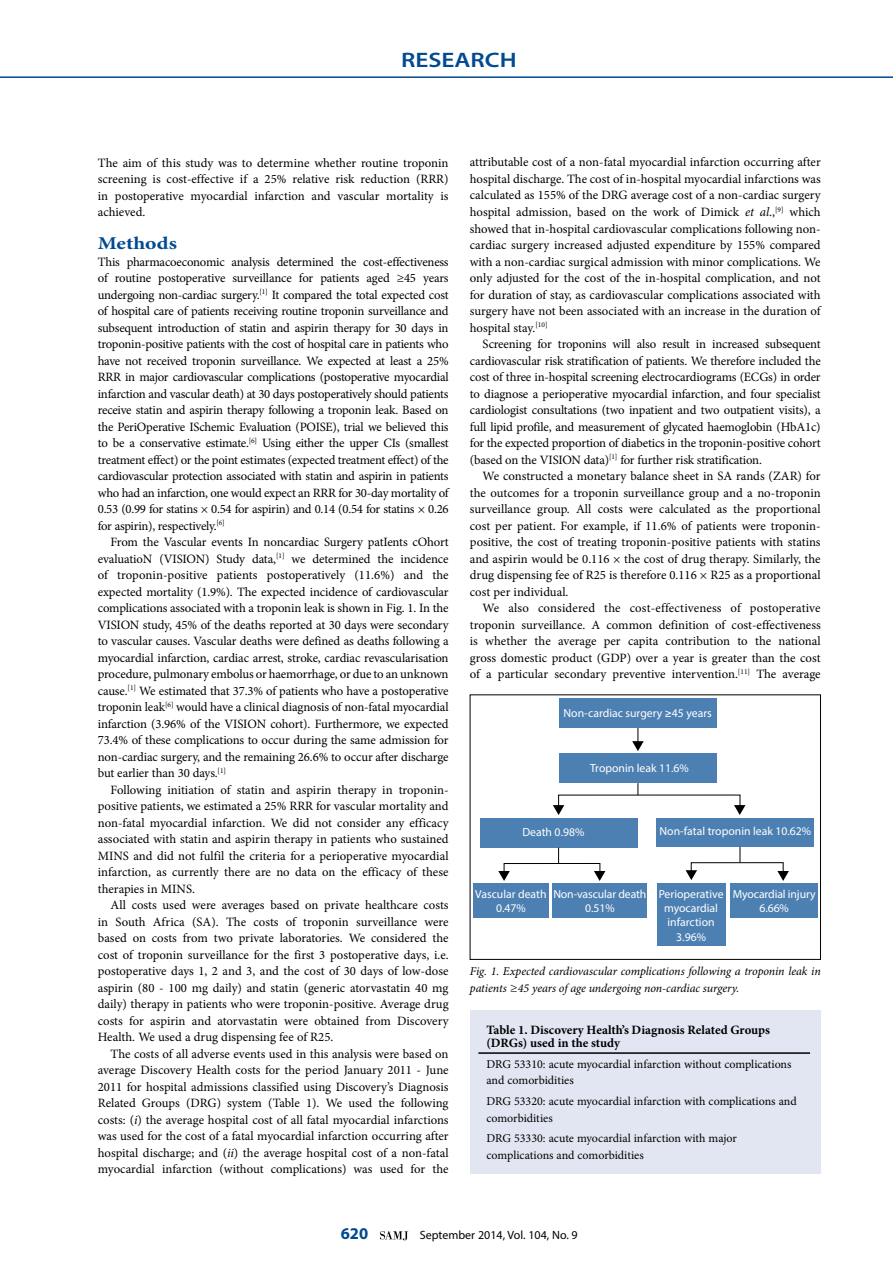
<style>
.page{position:relative;width:893px;height:1263px;background:#fff}
.page>*{position:absolute;margin:0;border:0;box-sizing:border-box;transform-origin:0 0}
.t1{font:600 21px "Myriad Pro";color:#004a91;scale:1.2 1}
.t2{font:700 18px "Minion Pro";color:#004a91;scale:1.2 1}
.t3{font:700 16.5px "Myriad Pro";color:#004a91}
.t4{font:12.75px/16.5px "Minion Pro";letter-spacing:-.005em;color:#000;text-align:justify}
.t5{font:700 12.75px/13.5px "Minion Pro";color:#000}
.t6{font:12px/16.5px "Minion Pro";color:#000}
.t7{font:italic 12px/16.5px "Minion Pro";letter-spacing:-.005em;color:#000}
.t8{font:12px "Myriad Pro";color:#000}
.t9{font:11.7px/14.1px "Myriad Pro";color:#fff;text-align:center}
.s1{font-style:italic}
.s2{font-weight:600}
</style>
<div class="page">
<hr style="left:0;top:76px;width:893px;height:2px;background:#004a91">
<svg style="left:380px;top:1231px;width:28px;height:9px"></svg>
<div style="left:470px;top:1010px;width:351px;height:163px;background:#e2e6f2"></div>
<hr style="left:478px;top:1052px;width:332px;height:2px;background:#000">
<div style="left:559px;top:698px;width:158px;height:30px;background:#4d80b2"></div>
<div style="left:559px;top:753px;width:158px;height:30px;background:#4d80b2"></div>
<div style="left:480px;top:818px;width:157px;height:30px;background:#4d80b2"></div>
<div style="left:473px;top:883px;width:76px;height:35px;background:#4d80b2"></div>
<div style="left:552px;top:883px;width:95px;height:35px;background:#4d80b2"></div>
<div style="left:656px;top:818px;width:158px;height:29px;background:#4d80b2"></div>
<div style="left:657px;top:883px;width:68px;height:63px;background:#4d80b2"></div>
<div style="left:731px;top:883px;width:87px;height:35px;background:#4d80b2"></div>
<svg style="left:632px;top:728px;width:12px;height:23px"></svg>
<svg style="left:734px;top:805px;width:11px;height:10px"></svg>
<svg style="left:553px;top:805px;width:11px;height:10px"></svg>
<svg style="left:637px;top:783px;width:1px;height:12px"></svg>
<div style="left:504px;top:863px;width:96px;height:16px;border:1px solid #000"></div>
<svg style="left:498px;top:871px;width:12px;height:10px"></svg>
<svg style="left:594px;top:871px;width:11px;height:10px"></svg>
<svg style="left:558px;top:848px;width:1px;height:15px"></svg>
<div style="left:691px;top:862px;width:93px;height:16px;border:1px solid #000"></div>
<svg style="left:686px;top:870px;width:11px;height:10px"></svg>
<svg style="left:777px;top:871px;width:12px;height:10px"></svg>
<svg style="left:739px;top:847px;width:1px;height:16px"></svg>
<h1 class="t1" style="left:401px;top:47px;width:98px">RESEARCH</h1>
<p class="t4" style="left:98px;top:154px;width:352px">The aim of this study was to determine whether routine troponin screening is cost-effective if a 25% relative risk reduction (RRR) in postoperative myocardial infarction and vascular mortality is achieved.</p>
<h2 class="t2" style="left:98px;top:231px;width:67px">Methods</h2>
<p class="t4" style="left:98px;top:253px;width:352px">This pharmacoeconomic analysis determined the cost-effectiveness of routine postoperative surveillance for patients aged ≥45 years undergoing non-cardiac surgery.<sup>[1]</sup> It compared the total expected cost of hospital care of patients receiving routine troponin surveillance and subsequent introduction of statin and aspirin therapy for 30 days in troponin-positive patients with the cost of hospital care in patients who have not received troponin surveillance. We expected at least a 25% RRR in major cardiovascular complications (postoperative myocardial infarction and vascular death) at 30 days postoperatively should patients receive statin and aspirin therapy following a troponin leak. Based on the PeriOperative ISchemic Evaluation (POISE), trial we believed this to be a conservative estimate.<sup>[6]</sup> Using either the upper CIs (smallest treatment effect) or the point estimates (expected treatment effect) of the cardiovascular protection associated with statin and aspirin in patients who had an infarction, one would expect an RRR for 30-day mortality of 0.53 (0.99 for statins × 0.54 for aspirin) and 0.14 (0.54 for statins × 0.26 for aspirin), respectively.<sup>[6]</sup></p>
<p class="t4" style="left:98px;top:534px;width:352px;text-indent:13px">From the Vascular events In noncardiac Surgery patIents cOhort evaluatioN (VISION) Study data,<sup>[1]</sup> we determined the incidence of troponin-positive patients postoperatively (11.6%) and the expected mortality (1.9%). The expected incidence of cardiovascular complications associated with a troponin leak is shown in Fig. 1. In the VISION study, 45% of the deaths reported at 30 days were secondary to vascular causes. Vascular deaths were defined as deaths following a myocardial infarction, cardiac arrest, stroke, cardiac revascularisation procedure, pulmonary embolus or haemorrhage, or due to an unknown cause.<sup>[1]</sup> We estimated that 37.3% of patients who have a postoperative troponin leak<sup>[6]</sup> would have a clinical diagnosis of non-fatal myocardial infarction (3.96% of the VISION cohort). Furthermore, we expected 73.4% of these complications to occur during the same admission for non-cardiac surgery, and the remaining 26.6% to occur after discharge but earlier than 30 days.<sup>[1]</sup></p>
<p class="t4" style="left:98px;top:781px;width:352px;text-indent:13px">Following initiation of statin and aspirin therapy in troponin&shy;positive patients, we estimated a 25% RRR for vascular mortality and non-fatal myocardial infarction. We did not consider any efficacy associated with statin and aspirin therapy in patients who sustained MINS and did not fulfil the criteria for a perioperative myocardial infarction, as currently there are no data on the efficacy of these therapies in MINS.</p>
<p class="t4" style="left:98px;top:897px;width:352px;text-indent:13px">All costs used were averages based on private healthcare costs in South Africa (SA). The costs of troponin surveillance were based on costs from two private laboratories. We considered the cost of troponin surveillance for the first 3 postoperative days, i.e. postoperative days 1, 2 and 3, and the cost of 30 days of low-dose aspirin (80 - 100 mg daily) and statin (generic atorvastatin 40 mg daily) therapy in patients who were troponin-positive. Average drug costs for aspirin and atorvastatin were obtained from Discovery Health. We used a drug dispensing fee of R25.</p>
<p class="t4" style="left:98px;top:1045px;width:352px;text-indent:13px">The costs of all adverse events used in this analysis were based on average Discovery Health costs for the period January 2011 - June 2011 for hospital admissions classified using Discovery’s Diagnosis Related Groups (DRG) system (Table 1). We used the following costs: (<span class="s1">i</span>) the average hospital cost of all fatal myocardial infarctions was used for the cost of a fatal myocardial infarction occurring after hospital discharge; and (<span class="s1">ii</span>) the average hospital cost of a non-fatal myocardial infarction (without complications) was used for the</p>
<p class="t4" style="left:470px;top:154px;width:352px">attributable cost of a non-fatal myocardial infarction occurring after hospital discharge. The cost of in-hospital myocardial infarctions was calculated as 155% of the DRG average cost of a non-cardiac surgery hospital admission, based on the work of Dimick <span class="s1">et al</span>.,<sup>[9]</sup> which showed that in-hospital cardiovascular complications following non&shy;cardiac surgery increased adjusted expenditure by 155% compared with a non-cardiac surgical admission with minor complications. We only adjusted for the cost of the in-hospital complication, and not for duration of stay, as cardiovascular complications associated with surgery have not been associated with an increase in the duration of hospital stay.<sup>[10]</sup></p>
<p class="t4" style="left:470px;top:336px;width:352px;text-indent:13px">Screening for troponins will also result in increased subsequent cardiovascular risk stratification of patients. We therefore included the cost of three in-hospital screening electrocardiograms (ECGs) in order to diagnose a perioperative myocardial infarction, and four specialist cardiologist consultations (two inpatient and two outpatient visits), a full lipid profile, and measurement of glycated haemoglobin (HbA1c) for the expected proportion of diabetics in the troponin-positive cohort (based on the VISION data)<sup>[1]</sup> for further risk stratification.</p>
<p class="t4" style="left:470px;top:468px;width:352px;text-indent:13px">We constructed a monetary balance sheet in SA rands (ZAR) for the outcomes for a troponin surveillance group and a no-troponin surveillance group. All costs were calculated as the proportional cost per patient. For example, if 11.6% of patients were troponin&shy;positive, the cost of treating troponin-positive patients with statins and aspirin would be 0.116 × the cost of drug therapy. Similarly, the drug dispensing fee of R25 is therefore 0.116 × R25 as a proportional cost per individual.</p>
<p class="t4" style="left:470px;top:600px;width:352px;text-indent:13px">We also considered the cost-effectiveness of postoperative troponin surveillance. A common definition of cost-effectiveness is whether the average per capita contribution to the national gross domestic product (GDP) over a year is greater than the cost of a particular secondary preventive intervention.<sup>[11]</sup> The average</p>
<p class="t9" style="left:564px;top:705px;width:150px">Non-cardiac surgery <span class="s2">≥</span>45 years</p>
<p class="t9" style="left:590px;top:761px;width:100px">Troponin leak 11.6%</p>
<p class="t9" style="left:522px;top:825px;width:64px">Death 0.98%</p>
<p class="t9" style="left:660px;top:824px;width:153px">Non-fatal troponin leak 10.62%</p>
<p class="t9" style="left:659px;top:887px;width:66px">Perioperative myocardial infarction<br>3.96%</p>
<p class="t9" style="left:733px;top:887px;width:84px">Myocardial injury<br>6.66%</p>
<p class="t7" style="left:470px;top:963px;width:352px">Fig. 1. Expected cardiovascular complications following a troponin leak in patients ≥45 years of age undergoing non-cardiac surgery.</p>
<p class="t9" style="left:475px;top:887px;width:73px">Vascular death<br>0.47%</p>
<p class="t9" style="left:553px;top:887px;width:95px">Non-vascular death<br>0.51%</p>
<p class="t5" style="left:486px;top:1022px;width:285px">Table 1. Discovery Health’s Diagnosis Related Groups (DRGs) used in the study</p>
<p class="t6" style="left:486px;top:1056px;width:306px">DRG 53310: acute myocardial infarction without complications and comorbidities</p>
<p class="t6" style="left:486px;top:1093px;width:312px">DRG 53320: acute myocardial infarction with complications and comorbidities</p>
<p class="t6" style="left:486px;top:1130px;width:252px">DRG 53330: acute myocardial infarction with major complications and comorbidities</p>
<p class="t3" style="left:341px;top:1223px;width:29px">620</p>
<p class="t8" style="left:420px;top:1228px;width:160px">September 2014, Vol. 104, No. 9</p>
</div>
